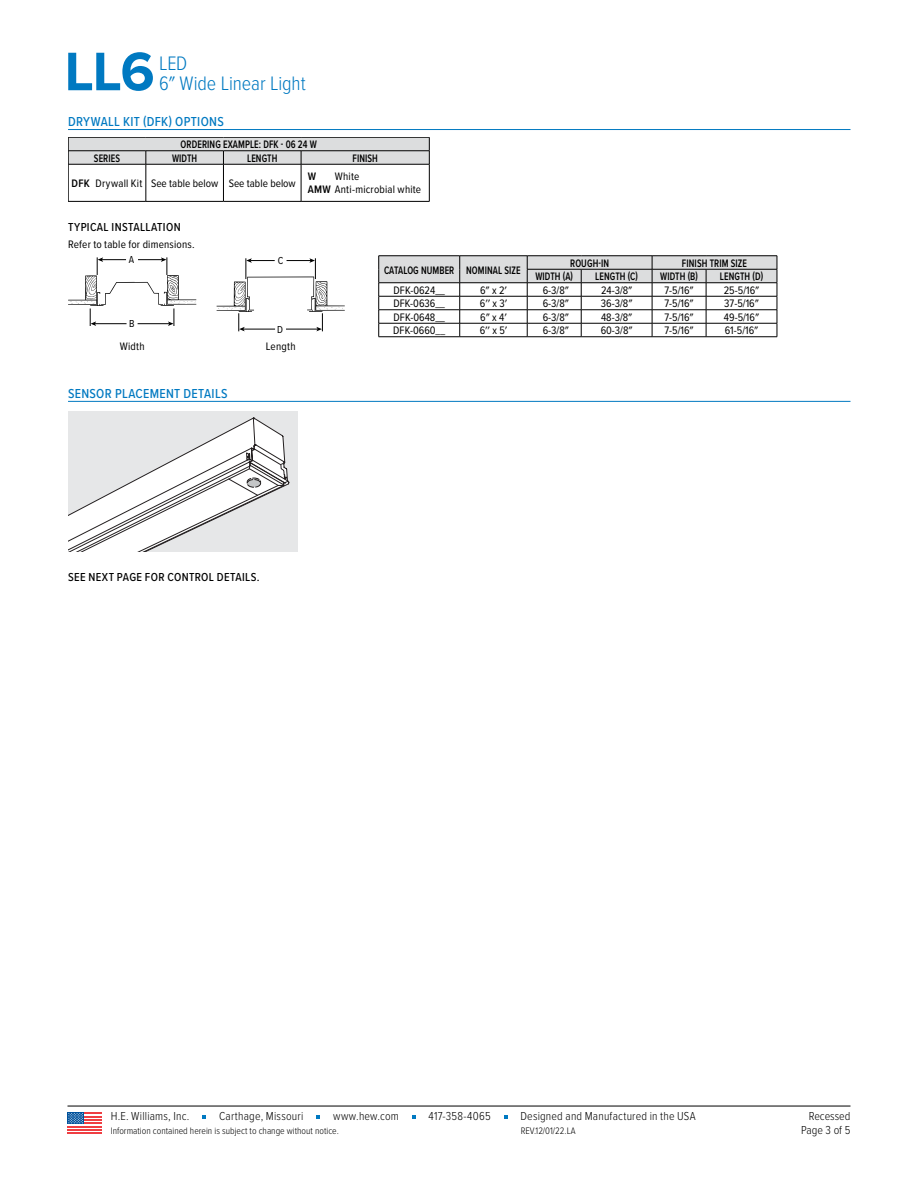
<style>
.page{position:relative;width:918px;height:1188px;background:#fff}
.page>*{position:absolute;margin:0;border:0;box-sizing:border-box;transform-origin:0 0}
.t1{font:700 56.25px "Proxima Nova";color:#0079c1}
.t2{font:300 20.25px/20.2px "Proxima Nova Cond";letter-spacing:-.005em;color:#0079c1}
.t3{font:500 13.5px "Proxima Nova Cond";letter-spacing:.025em;color:#0079c1}
.t4{font:300 12px "Proxima Nova Cond";letter-spacing:.015em;color:#000}
.t5{font:500 12px "Proxima Nova Cond";letter-spacing:.03em;color:#000}
.t6{font:11.25px/13.4px "Proxima Nova Cond";letter-spacing:.005em;color:#000}
.t7{font:600 11.25px "Proxima Nova Cond";letter-spacing:.01em;color:#000;scale:.85 1}
.t8{font:600 11.25px "Proxima Nova Cond";letter-spacing:.01em;color:#000}
.t9{font:10.5px "Proxima Nova Cond";color:#000}
.t10{font:300 9.75px "Proxima Nova Cond";color:#000}
.s1{font-weight:600}
</style>
<div class="page">
<hr style="left:68px;top:129px;width:783px;height:1px;background:#0079c1">
<svg style="left:68px;top:137px;width:362px;height:27px"></svg>
<hr style="left:68px;top:164px;width:78px;height:1px;background:#000">
<hr style="left:68px;top:164px;width:1px;height:37px;background:#000">
<hr style="left:146px;top:164px;width:77px;height:1px;background:#000">
<hr style="left:146px;top:164px;width:1px;height:37px;background:#000">
<hr style="left:223px;top:164px;width:78px;height:1px;background:#000">
<hr style="left:223px;top:164px;width:1px;height:37px;background:#000">
<hr style="left:301px;top:164px;width:129px;height:1px;background:#000">
<hr style="left:301px;top:164px;width:1px;height:37px;background:#000">
<hr style="left:429px;top:164px;width:1px;height:37px;background:#000">
<hr style="left:68px;top:201px;width:78px;height:1px;background:#000">
<hr style="left:146px;top:201px;width:77px;height:1px;background:#000">
<hr style="left:223px;top:201px;width:78px;height:1px;background:#000">
<hr style="left:301px;top:201px;width:129px;height:1px;background:#000">
<svg style="left:68px;top:257px;width:128px;height:69px"></svg>
<svg style="left:217px;top:258px;width:128px;height:73px"></svg>
<hr style="left:379px;top:255px;width:81px;height:1px;background:#000">
<hr style="left:460px;top:255px;width:67px;height:1px;background:#000">
<hr style="left:527px;top:255px;width:54px;height:1px;background:#000">
<hr style="left:581px;top:255px;width:71px;height:1px;background:#000">
<hr style="left:652px;top:255px;width:54px;height:1px;background:#000">
<hr style="left:706px;top:255px;width:71px;height:1px;background:#000">
<svg style="left:378px;top:256px;width:400px;height:81px"></svg>
<hr style="left:379px;top:336px;width:81px;height:1px;background:#000">
<hr style="left:460px;top:336px;width:67px;height:1px;background:#000">
<hr style="left:527px;top:336px;width:54px;height:1px;background:#000">
<hr style="left:581px;top:336px;width:71px;height:1px;background:#000">
<hr style="left:652px;top:336px;width:54px;height:1px;background:#000">
<hr style="left:706px;top:336px;width:71px;height:1px;background:#000">
<hr style="left:68px;top:401px;width:783px;height:1px;background:#0079c1">
<div style="left:68px;top:411px;width:230px;height:141px;background:#e6e7e8"></div>
<svg style="left:68px;top:418px;width:221px;height:134px"></svg>
<hr style="left:68px;top:1106px;width:782px;height:1px;background:#000">
<svg style="left:202px;top:1116px;width:4px;height:3px"></svg>
<svg style="left:316px;top:1116px;width:4px;height:3px"></svg>
<svg style="left:412px;top:1116px;width:4px;height:3px"></svg>
<div style="left:68px;top:1112px;width:34px;height:22px;background:linear-gradient(to right,#fff,#fff)"></div>
<hr style="left:68px;top:1126px;width:34px;height:1px;background:#ef3e42">
<hr style="left:68px;top:1129px;width:34px;height:2px;background:#ef3e42">
<hr style="left:68px;top:1132px;width:34px;height:2px;background:#ef3e42">
<hr style="left:68px;top:1122px;width:34px;height:2px;background:#ef3e42">
<hr style="left:68px;top:1119px;width:34px;height:2px;background:#ef3e42">
<hr style="left:68px;top:1116px;width:34px;height:1px;background:#ef3e42">
<hr style="left:68px;top:1112px;width:34px;height:2px;background:#ef3e42">
<div style="left:68px;top:1112px;width:16px;height:12px;background:#00529c"></div>
<svg style="left:68px;top:1113px;width:15px;height:11px"></svg>
<h1 class="t1" style="left:65px;top:30px;width:92px">LL6</h1>
<h2 class="t2" style="left:159px;top:52px;width:148px">LED<br>6″ Wide Linear Light</h2>
<p class="t3" style="left:68px;top:112px;width:157px">DRYWALL KIT (DFK) OPTIONS</p>
<p class="t7" style="left:181px;top:136px;width:162px">ORDERING EXAMPLE: DFK - 06 24 W</p>
<p class="t7" style="left:94px;top:150px;width:32px">SERIES</p>
<p class="t7" style="left:172px;top:150px;width:31px">WIDTH</p>
<p class="t7" style="left:247px;top:150px;width:37px">LENGTH</p>
<p class="t7" style="left:352px;top:150px;width:31px">FINISH</p>
<p class="t6" style="left:72px;top:176px;width:226px"><span class="s1">DFK</span> Drywall Kit See table below See table below</p>
<p class="t6" style="left:308px;top:169px;width:115px;text-indent:27px">White<br><span class="s1">AMW</span> Anti-microbial white</p>
<p class="t8" style="left:308px;top:168px;width:10px">W</p>
<p class="t5" style="left:68px;top:218px;width:114px">TYPICAL INSTALLATION</p>
<p class="t6" style="left:68px;top:237px;width:128px">Refer to table for dimensions.</p>
<p class="t9" style="left:129px;top:251px;width:7px">A</p>
<p class="t9" style="left:278px;top:253px;width:7px">C</p>
<p class="t7" style="left:384px;top:262px;width:162px">CATALOG NUMBER NOMINAL SIZE</p>
<p class="t7" style="left:570px;top:255px;width:47px">ROUGH-IN</p>
<p class="t7" style="left:682px;top:255px;width:78px">FINISH TRIM SIZE</p>
<p class="t7" style="left:535px;top:268px;width:46px">WIDTH (A)</p>
<p class="t7" style="left:595px;top:268px;width:52px">LENGTH (C)</p>
<p class="t7" style="left:660px;top:268px;width:46px">WIDTH (B)</p>
<p class="t7" style="left:720px;top:268px;width:52px">LENGTH (D)</p>
<p class="t9" style="left:129px;top:316px;width:7px">B</p>
<p class="t9" style="left:277px;top:321px;width:7px">D</p>
<p class="t6" style="left:120px;top:339px;width:26px">Width</p>
<p class="t6" style="left:266px;top:339px;width:31px">Length</p>
<p class="t3" style="left:68px;top:383px;width:161px">SENSOR PLACEMENT DETAILS</p>
<p class="t5" style="left:68px;top:568px;width:193px">SEE NEXT PAGE FOR CONTROL DETAILS.</p>
<p class="t6" style="left:394px;top:283px;width:53px">DFK-0624__</p>
<p class="t6" style="left:480px;top:283px;width:28px">6″ x 2′</p>
<p class="t6" style="left:543px;top:283px;width:28px">6-3/8″</p>
<p class="t6" style="left:601px;top:283px;width:33px">24-3/8″</p>
<p class="t6" style="left:665px;top:283px;width:31px">7-5/16″</p>
<p class="t6" style="left:724px;top:283px;width:37px">25-5/16″</p>
<p class="t6" style="left:394px;top:297px;width:53px">DFK-0636__</p>
<p class="t6" style="left:480px;top:297px;width:29px">6′′ x 3′</p>
<p class="t6" style="left:543px;top:297px;width:28px">6-3/8″</p>
<p class="t6" style="left:601px;top:297px;width:33px">36-3/8″</p>
<p class="t6" style="left:665px;top:297px;width:31px">7-5/16″</p>
<p class="t6" style="left:724px;top:297px;width:36px">37-5/16″</p>
<p class="t6" style="left:394px;top:310px;width:53px">DFK-0648__</p>
<p class="t6" style="left:480px;top:310px;width:28px">6″ x 4′</p>
<p class="t6" style="left:543px;top:310px;width:28px">6-3/8″</p>
<p class="t6" style="left:601px;top:310px;width:33px">48-3/8″</p>
<p class="t6" style="left:665px;top:310px;width:31px">7-5/16″</p>
<p class="t6" style="left:724px;top:310px;width:37px">49-5/16″</p>
<p class="t6" style="left:393px;top:324px;width:53px">DFK-0660__</p>
<p class="t6" style="left:480px;top:324px;width:29px">6′′ x 5′</p>
<p class="t6" style="left:543px;top:324px;width:28px">6-3/8″</p>
<p class="t6" style="left:601px;top:324px;width:33px">60-3/8″</p>
<p class="t6" style="left:664px;top:324px;width:31px">7-5/16″</p>
<p class="t6" style="left:725px;top:324px;width:35px">61-5/16″</p>
<p class="t4" style="left:111px;top:1108px;width:80px">H.E. Williams, Inc.</p>
<p class="t4" style="left:219px;top:1108px;width:86px">Carthage, Missouri</p>
<p class="t4" style="left:333px;top:1108px;width:67px">www.hew.com</p>
<p class="t4" style="left:429px;top:1108px;width:64px">417-358-4065</p>
<p class="t4" style="left:520px;top:1108px;width:177px">Designed and Manufactured in the USA</p>
<p class="t10" style="left:111px;top:1123px;width:230px">Information contained herein is subject to change without notice.</p>
<p class="t4" style="left:809px;top:1108px;width:43px">Recessed</p>
<p class="t10" style="left:521px;top:1123px;width:56px">REV.12/01/22.LA</p>
<p class="t4" style="left:801px;top:1121px;width:51px">Page 3 of 5</p>
</div>
